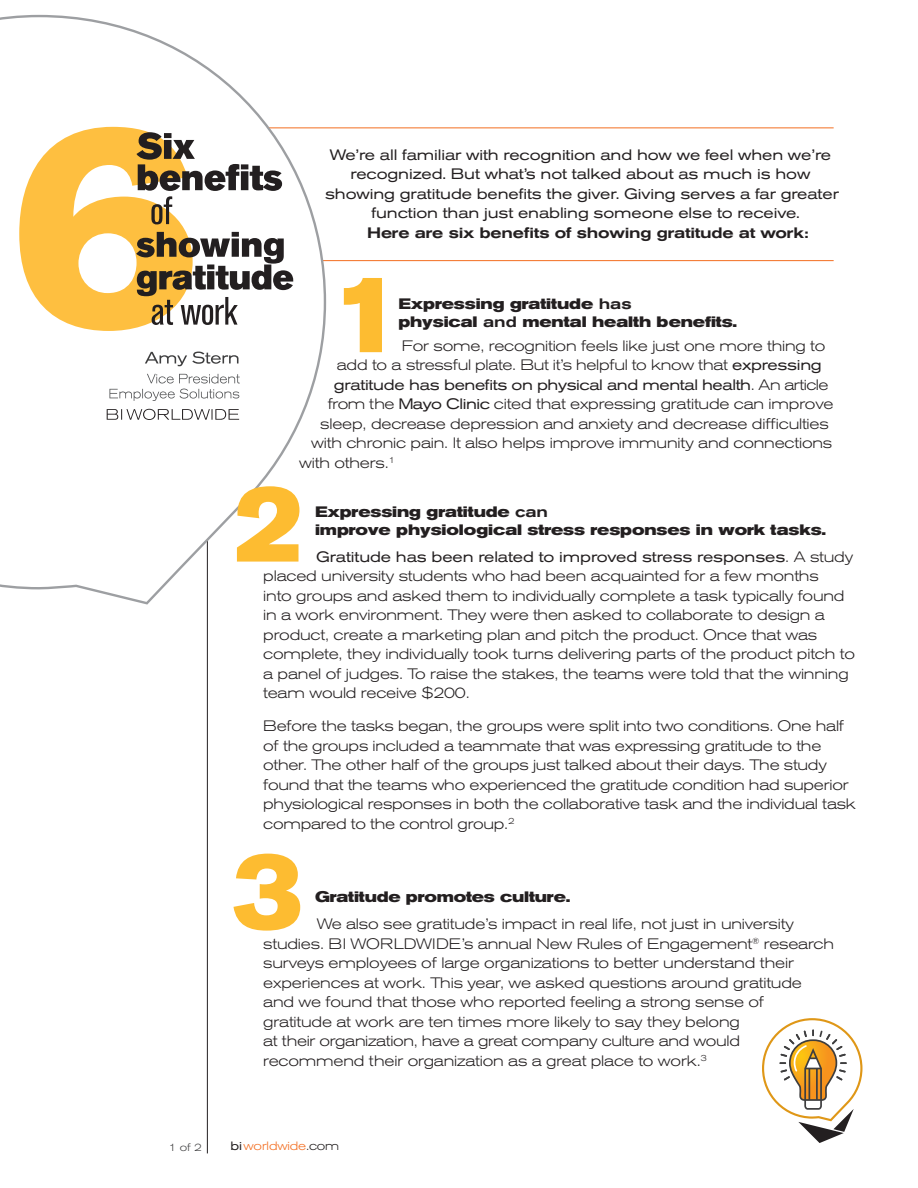
<style>
.page{position:relative;width:918px;height:1188px;background:#fff}
.page>*{position:absolute;margin:0;border:0;box-sizing:border-box;transform-origin:0 0}
.t1{font:300 expanded 15px/19.5px "Akzidenz Grotesk BE";letter-spacing:-.01em;color:#231f20}
.t2{font:expanded 15px "Akzidenz Grotesk BE";letter-spacing:-.01em;color:#231f20}
.t3{font:700 expanded 15px/18px "Akzidenz Grotesk BE";letter-spacing:-.005em;color:#231f20}
.t4{font:expanded 15px "Akzidenz Grotesk BE";letter-spacing:-.03em;color:#231f20}
.t5{font:500 expanded 15px "Akzidenz Grotesk BE";letter-spacing:-.02em;color:#231f20}
.t6{font:300 expanded 12px "Akzidenz Grotesk BE";letter-spacing:-.01em;color:#f36e21}
.t7{font:300 expanded 10.5px "Akzidenz Grotesk BE";color:#3e3e3f}
.s1{font-weight:500}
.s2{font-weight:400}
.s3{font-weight:300}
.s4{font-weight:400;color:#231f20}
.s5{color:#231f20}
</style>
<div class="page">
<hr style="left:207px;top:91px;width:1px;height:1062px;background:#231f20">
<hr style="left:240px;top:128px;width:594px;height:1px;background:#f36e21">
<hr style="left:240px;top:260px;width:594px;height:1px;background:#f36e21">
<svg style="left:0;top:14px;width:327px;height:592px"></svg>
<svg style="left:107px;top:409px;width:132px;height:11px"></svg>
<svg style="left:109px;top:374px;width:131px;height:27px"></svg>
<svg style="left:145px;top:352px;width:93px;height:14px"></svg>
<svg style="left:762px;top:1018px;width:101px;height:125px"></svg>
<svg style="left:344px;top:278px;width:38px;height:74px"></svg>
<svg style="left:237px;top:486px;width:62px;height:76px"></svg>
<svg style="left:233px;top:854px;width:67px;height:77px"></svg>
<svg style="left:19px;top:127px;width:274px;height:204px"></svg>
<p class="t2" style="left:330px;top:146px;width:503px">We’re all familiar with recognition and how we feel when we’re</p>
<p class="t2" style="left:351px;top:165px;width:461px">recognized. But what’s not talked about as much is how</p>
<p class="t2" style="left:325px;top:185px;width:515px">showing gratitude benefits the giver. Giving serves a far greater</p>
<p class="t2" style="left:372px;top:204px;width:430px">function than just enabling someone else to receive.</p>
<p class="t5" style="left:367px;top:224px;width:443px">Here are six benefits of showing gratitude at work:</p>
<p class="t3" style="left:398px;top:295px;width:340px">Expressing gratitude <span class="s1">has<br></span>physical <span class="s1">and</span> mental health benefits.</p>
<p class="t1" style="left:402px;top:336px;width:425px">For some, recognition feels like just one more thing to</p>
<p class="t1" style="left:337px;top:355px;width:487px">add to a stressful plate. But it’s helpful to know that <span class="s2">expressing</span></p>
<p class="t4" style="left:334px;top:376px;width:496px">gratitude has benefits on physical and mental health<span class="s3">. An article</span></p>
<p class="t1" style="left:328px;top:394px;width:507px">from the <span class="s2">Mayo Clinic</span> cited that expressing gratitude can improve</p>
<p class="t1" style="left:320px;top:414px;width:510px">sleep, decrease depression and anxiety and decrease difficulties</p>
<p class="t1" style="left:311px;top:433px;width:523px">with chronic pain. It also helps improve immunity and connections</p>
<p class="t1" style="left:299px;top:453px;width:97px">with others.<sup>1</sup></p>
<p class="t3" style="left:315px;top:503px;width:513px">Expressing gratitude <span class="s1">can<br></span>improve physiological stress responses in work tasks.</p>
<p class="t1" style="left:263px;top:547px;width:593px;text-indent:53px"><span class="s2">Gratitude has been related to improved stress responses</span>. A study placed university students who had been acquainted for a few months<br>into groups and asked them to individually complete a task typically found in a work environment. They were then asked to collaborate to design a product, create a marketing plan and pitch the product. Once that was complete, they individually took turns delivering parts of the product pitch to a panel of judges. To raise the stakes, the teams were told that the winning team would receive $200.</p>
<p class="t1" style="left:263px;top:716px;width:594px">Before the tasks began, the groups were split into two conditions. One half of the groups included a teammate that was expressing gratitude to the other. The other half of the groups just talked about their days. The study found that the teams who experienced the gratitude condition had superior physiological responses in both the collaborative task and the individual task compared to the control group.<sup>2</sup></p>
<p class="t3" style="left:315px;top:888px;width:257px">Gratitude promotes culture.</p>
<p class="t1" style="left:263px;top:914px;width:572px;text-indent:54px">We also see gratitude’s impact in real life, not just in university studies. BI WORLDWIDE’s annual New Rules of Engagement<sup>®</sup> research surveys employees of large organizations to better understand their experiences at work. This year, we asked questions around gratitude and we found that those who reported feeling a strong sense of gratitude at work are ten times more likely to say they belong<br>at their organization, have a great company culture and would recommend their organization as a great place to work.<sup>3</sup></p>
<p class="t7" style="left:169px;top:1141px;width:35px">1 of 2</p>
<p class="t6" style="left:231px;top:1139px;width:110px"><span class="s4">bi</span>worldwide<span class="s5">.com</span></p>
</div>
